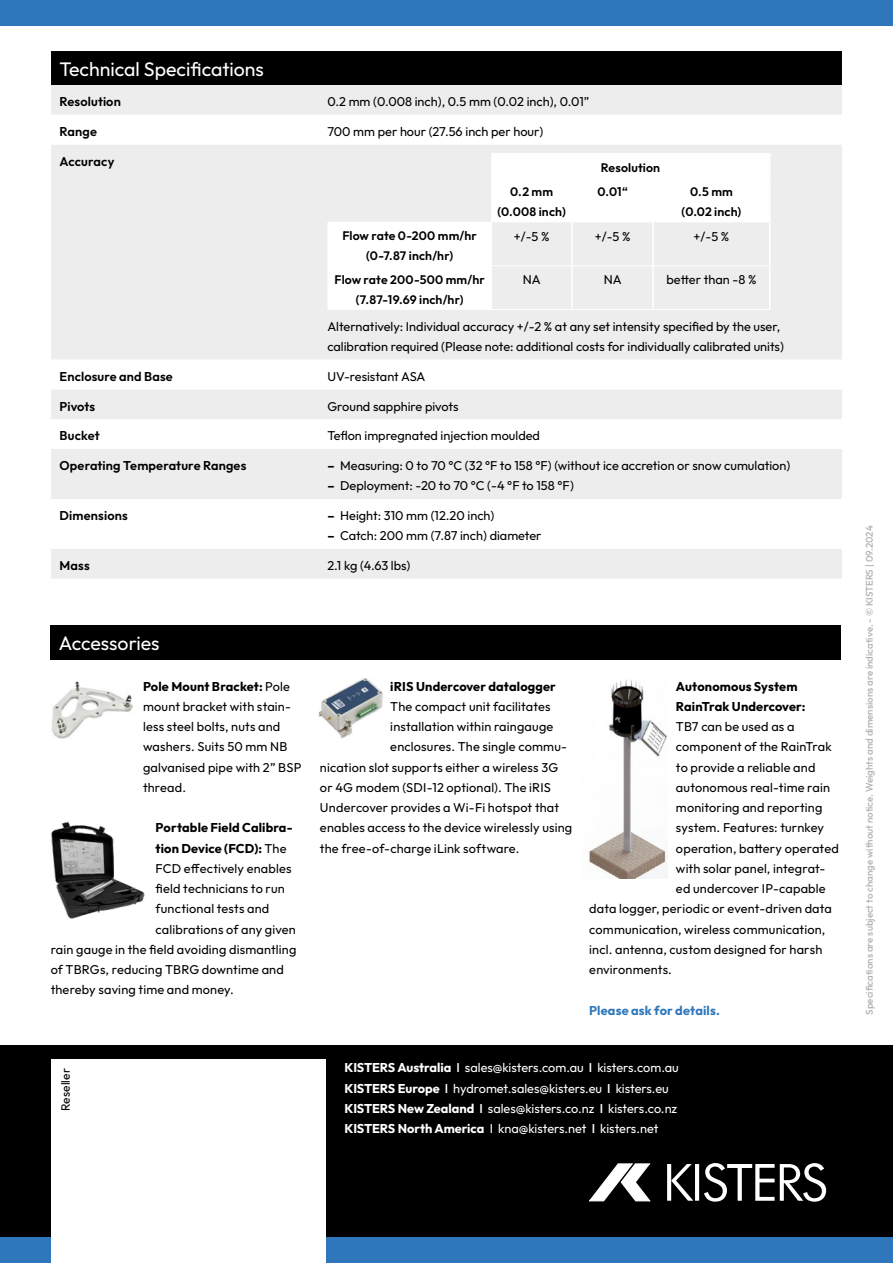
<style>
.page{position:relative;width:893px;height:1263px;background:#fff}
.page>*{position:absolute;margin:0;border:0;box-sizing:border-box;transform-origin:0 0}
.t1{font:19.5px "Outfit";color:#fff}
.t2{font:12.75px/20.2px "Outfit";letter-spacing:.01em;color:#000}
.t3{font:12.75px/20.2px "Outfit";color:#fff}
.t4{font:700 12.75px/20.2px "Outfit";letter-spacing:.01em;color:#000}
.t5{font:600 12.75px "Outfit";letter-spacing:.01em;color:#000}
.t6{font:700 12.75px "Outfit";letter-spacing:.01em;color:#2f77bc}
.t7{font:600 12.3px/19.5px "Outfit";letter-spacing:.01em;color:#000;text-align:center}
.t8{font:12px "Outfit";letter-spacing:.015em;color:#000}
.t9{font:500 9.75px "Outfit";color:#b3b2b2}
.s1{font-weight:700}
.s2{font-weight:400}
.s3{font-weight:500}
</style>
<div class="page">
<div style="left:0;top:1034px;width:893px;height:229px;background:#2f77bc;opacity:.4"></div>
<div style="left:0;top:0;width:893px;height:26px;background:#2f77bc"></div>
<div style="left:0;top:1237px;width:893px;height:26px;background:#2f77bc"></div>
<svg style="left:667px;top:1164px;width:4px;height:37px"></svg>
<svg style="left:671px;top:1164px;width:22px;height:37px"></svg>
<hr style="left:695px;top:1164px;width:4px;height:37px;background:#fff">
<svg style="left:704px;top:1163px;width:122px;height:39px"></svg>
<svg style="left:589px;top:1163px;width:61px;height:38px"></svg>
<div style="left:51px;top:1059px;width:274px;height:204px;background:#fff"></div>
<div style="left:51px;top:51px;width:791px;height:34px;background:#000"></div>
<div style="left:51px;top:85px;width:791px;height:494px;background:#ededed"></div>
<svg style="left:51px;top:115px;width:791px;height:434px;fill:#ededed"></svg>
<hr style="left:327px;top:309px;width:164px;height:1px;background:#fff">
<hr style="left:491px;top:153px;width:81px;height:2px;background:#fff">
<hr style="left:572px;top:153px;width:81px;height:2px;background:#fff">
<hr style="left:653px;top:153px;width:117px;height:2px;background:#fff">
<svg style="left:328px;top:154px;width:442px;height:156px"></svg>
<hr style="left:571px;top:178px;width:2px;height:44px;background:#fff">
<hr style="left:652px;top:178px;width:2px;height:44px;background:#fff">
<hr style="left:769px;top:178px;width:1px;height:44px;background:#fff">
<hr style="left:327px;top:222px;width:2px;height:44px;background:#fff">
<hr style="left:490px;top:222px;width:2px;height:44px;background:#fff">
<hr style="left:571px;top:222px;width:2px;height:44px;background:#fff">
<hr style="left:652px;top:222px;width:2px;height:44px;background:#fff">
<hr style="left:769px;top:222px;width:1px;height:44px;background:#fff">
<hr style="left:327px;top:266px;width:2px;height:43px;background:#fff">
<hr style="left:490px;top:266px;width:2px;height:43px;background:#fff">
<hr style="left:571px;top:266px;width:2px;height:43px;background:#fff">
<hr style="left:652px;top:266px;width:2px;height:43px;background:#fff">
<hr style="left:769px;top:266px;width:1px;height:43px;background:#fff">
<div style="left:50px;top:626px;width:791px;height:34px;background:#000"></div>
<img style="left:319px;top:679px;width:63px;height:58px">
<img style="left:51px;top:821px;width:94px;height:98px">
<img style="left:589px;top:680px;width:78px;height:199px">
<img style="left:51px;top:681px;width:81px;height:58px">
<h1 class="t1" style="left:60px;top:58px;width:206px">Technical Specifications</h1>
<p class="t5" style="left:60px;top:95px;width:63px">Resolution</p>
<p class="t2" style="left:327px;top:92px;width:264px">0.2 mm (0.008 inch), 0.5 mm (0.02 inch), 0.01”</p>
<p class="t5" style="left:60px;top:124px;width:39px">Range</p>
<p class="t2" style="left:327px;top:121px;width:217px">700 mm per hour (27.56 inch per hour)</p>
<p class="t5" style="left:60px;top:154px;width:56px">Accuracy</p>
<p class="t7" style="left:601px;top:158px;width:61px">Resolution</p>
<p class="t7" style="left:497px;top:182px;width:70px">0.2 mm (0.008 inch)</p>
<p class="t7" style="left:597px;top:182px;width:32px">0.01“</p>
<p class="t7" style="left:682px;top:182px;width:61px">0.5 mm (0.02 inch)</p>
<p class="t7" style="left:342px;top:226px;width:136px">Flow rate 0-200 mm/hr (0-7.87 inch/hr)</p>
<p class="t2" style="left:514px;top:226px;width:37px">+/-5 %</p>
<p class="t2" style="left:595px;top:226px;width:37px">+/-5 %</p>
<p class="t2" style="left:694px;top:226px;width:37px">+/-5 %</p>
<p class="t7" style="left:335px;top:270px;width:152px">Flow rate 200-500 mm/hr (7.87-19.69 inch/hr)</p>
<p class="t2" style="left:523px;top:270px;width:19px">NA</p>
<p class="t2" style="left:604px;top:270px;width:19px">NA</p>
<p class="t2" style="left:666px;top:270px;width:91px">better than -8 %</p>
<p class="t2" style="left:327px;top:316px;width:458px">Alternatively: Individual accuracy +/-2 % at any set intensity specified by the user, calibration required (Please note: additional costs for individually calibrated units)</p>
<p class="t5" style="left:60px;top:369px;width:115px">Enclosure and Base</p>
<p class="t2" style="left:327px;top:366px;width:100px">UV-resistant ASA</p>
<p class="t5" style="left:60px;top:399px;width:37px">Pivots</p>
<p class="t2" style="left:327px;top:396px;width:133px">Ground sapphire pivots</p>
<p class="t5" style="left:60px;top:429px;width:42px">Bucket</p>
<p class="t2" style="left:327px;top:426px;width:214px">Teflon impregnated injection moulded</p>
<p class="t5" style="left:60px;top:458px;width:188px">Operating Temperature Ranges</p>
<p class="t2" style="left:327px;top:455px;width:464px"><span class="s1">–</span> Measuring: 0 to 70 °C (32 °F to 158 °F) (without ice accretion or snow cumulation)</p>
<p class="t2" style="left:327px;top:476px;width:248px"><span class="s1">–</span> Deployment: -20 to 70 °C (-4 °F to 158 °F)</p>
<p class="t5" style="left:60px;top:508px;width:70px">Dimensions</p>
<p class="t2" style="left:327px;top:505px;width:169px"><span class="s1">–</span> Height: 310 mm (12.20 inch)</p>
<p class="t2" style="left:327px;top:526px;width:216px"><span class="s1">–</span> Catch: 200 mm (7.87 inch) diameter</p>
<p class="t5" style="left:60px;top:558px;width:32px">Mass</p>
<p class="t2" style="left:327px;top:556px;width:85px">2.1 kg (4.63 lbs)</p>
<h1 class="t1" style="left:59px;top:632px;width:102px">Accessories</h1>
<p class="t2" style="left:143px;top:676px;width:160px"><span class="s1">Pole Mount Bracket:</span> Pole mount bracket with stain&shy;less steel bolts, nuts and washers. Suits 50 mm NB galvanised pipe with 2” BSP thread.</p>
<p class="t4" style="left:156px;top:818px;width:139px">Portable Field Calibra-</p>
<p class="t4" style="left:156px;top:838px;width:133px">tion Device (FCD): <span class="s2">The</span></p>
<p class="t2" style="left:156px;top:858px;width:137px">FCD effectively enables</p>
<p class="t2" style="left:156px;top:878px;width:131px">field technicians to run</p>
<p class="t2" style="left:156px;top:899px;width:115px">functional tests and</p>
<p class="t2" style="left:156px;top:919px;width:142px">calibrations of any given</p>
<p class="t2" style="left:51px;top:939px;width:247px">rain gauge in the field avoiding dismantling</p>
<p class="t2" style="left:51px;top:959px;width:235px">of TBRGs, reducing TBRG downtime and</p>
<p class="t2" style="left:51px;top:980px;width:185px">thereby saving time and money.</p>
<p class="t8" style="left:59px;top:1111px;width:45px;rotate:-90deg">Reseller</p>
<p class="t4" style="left:390px;top:676px;width:167px">iRIS Undercover datalogger</p>
<p class="t2" style="left:390px;top:696px;width:162px">The compact unit facilitates</p>
<p class="t2" style="left:390px;top:716px;width:165px">installation within raingauge</p>
<p class="t2" style="left:390px;top:737px;width:178px">enclosures. The single commu-</p>
<p class="t2" style="left:320px;top:757px;width:240px">nication slot supports either a wireless 3G</p>
<p class="t2" style="left:320px;top:777px;width:232px">or 4G modem (SDI-12 optional). The iRIS</p>
<p class="t2" style="left:320px;top:797px;width:241px">Undercover provides a Wi-Fi hotspot that</p>
<p class="t2" style="left:320px;top:818px;width:254px">enables access to the device wirelessly using</p>
<p class="t2" style="left:320px;top:838px;width:201px">the free-of-charge iLink software.</p>
<p class="t4" style="left:676px;top:676px;width:131px">Autonomous System<br>RainTrak Undercover:</p>
<p class="t2" style="left:676px;top:716px;width:120px">TB7 can be used as a</p>
<p class="t2" style="left:676px;top:737px;width:157px">component of the RainTrak</p>
<p class="t2" style="left:676px;top:757px;width:141px">to provide a reliable and</p>
<p class="t2" style="left:676px;top:777px;width:156px">autonomous real-time rain</p>
<p class="t2" style="left:676px;top:797px;width:148px">monitoring and reporting</p>
<p class="t2" style="left:676px;top:818px;width:150px">system. Features: turnkey</p>
<p class="t2" style="left:676px;top:838px;width:164px">operation, battery operated</p>
<p class="t2" style="left:676px;top:858px;width:151px">with solar panel, integrat-</p>
<p class="t2" style="left:676px;top:878px;width:151px">ed undercover IP-capable</p>
<p class="t2" style="left:589px;top:899px;width:244px">data logger, periodic or event-driven data</p>
<p class="t2" style="left:589px;top:919px;width:238px">communication, wireless communication,</p>
<p class="t2" style="left:589px;top:939px;width:235px">incl. antenna, custom designed for harsh</p>
<p class="t2" style="left:589px;top:959px;width:84px">environments.</p>
<p class="t6" style="left:589px;top:1003px;width:132px">Please ask for details.</p>
<p class="t3" style="left:345px;top:1057px;width:336px"><span class="s1">KISTERS Australia</span> <span class="s3">I</span> sales@kisters.com.au <span class="s3">I</span> kisters.com.au <span class="s1">KISTERS Europe</span> <span class="s3">I</span> hydromet.sales@kisters.eu <span class="s3">I</span> kisters.eu <span class="s1">KISTERS New Zealand</span> <span class="s3">I</span> sales@kisters.co.nz <span class="s3">I</span> kisters.co.nz <span class="s1">KISTERS North America</span> I kna@kisters.net <span class="s3">I</span> kisters.net</p>
<p class="t9" style="left:864px;top:1015px;width:490px;rotate:-90deg">Specifications are subject to change without notice. Weights and dimensions are indicative. - © KISTERS | 09.2024</p>
</div>
